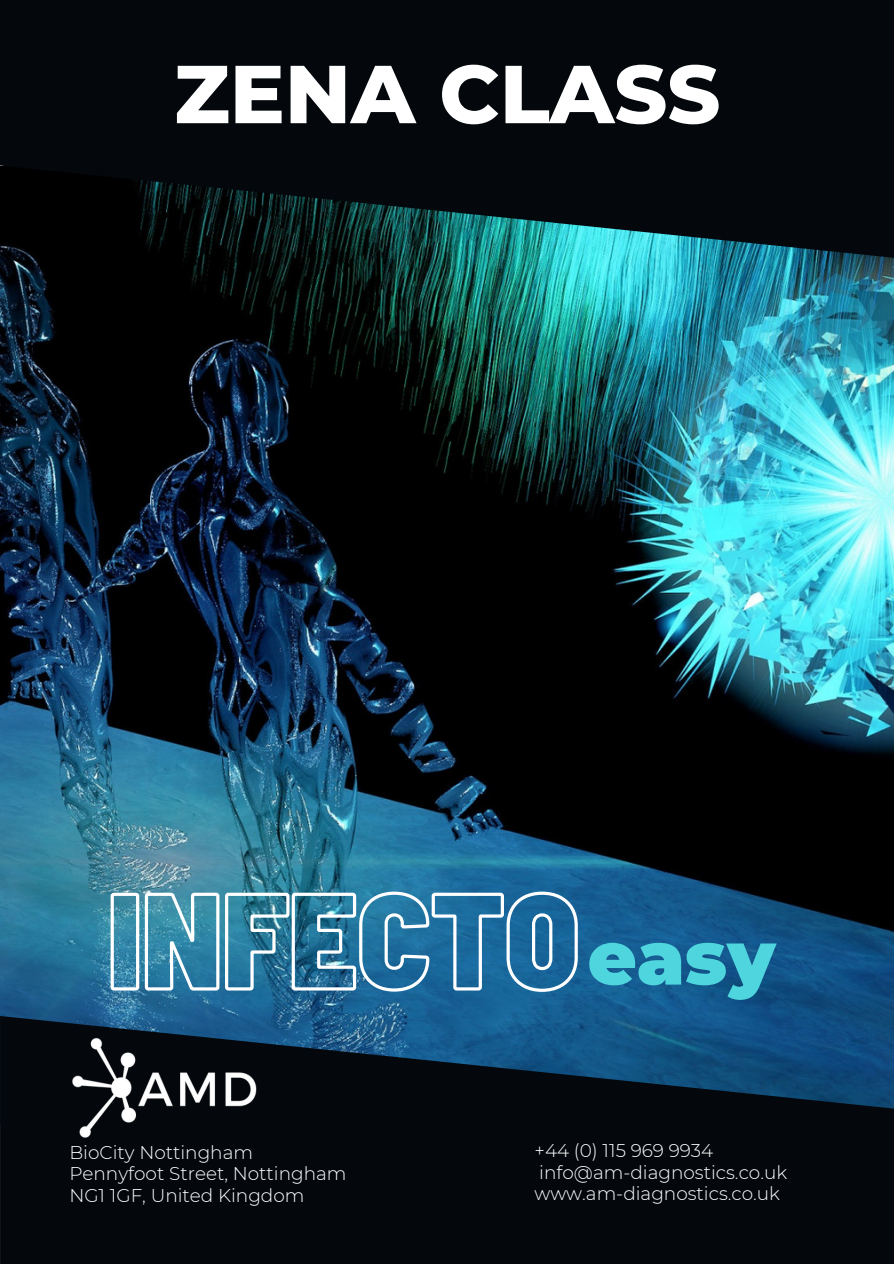
<style>
.page{position:relative;width:894px;height:1264px;background:#fff}
.page>*{position:absolute;margin:0;border:0;box-sizing:border-box;transform-origin:0 0}
.t1{font:800 81.9px "Montserrat";color:#fff}
.t2{font:900 75px "Montserrat";color:#4fd5dd}
.t3{font:300 18.45px "Montserrat";color:#fff}
</style>
<div class="page">
<img style="left:0;top:258px;width:893px;height:757px">
<svg style="left:0;top:1015px;width:893px;height:248px;background:#071726"></svg>
<svg style="left:0;top:0;width:893px;height:258px;background:#061015"></svg>
<img style="left:69px;top:1035px;width:192px;height:105px">
<svg style="left:109px;top:890px;width:470px;height:103px;background:#4a8cad"></svg>
<p class="t1" style="left:174px;top:44px;width:547px">ZENA CLASS</p>
<p class="t3" style="left:69px;top:1140px;width:185px">BioCity Nottingham</p>
<p class="t3" style="left:69px;top:1162px;width:279px">Pennyfoot Street, Nottingham</p>
<p class="t3" style="left:69px;top:1183px;width:236px">NG1 1GF, United Kingdom</p>
<p class="t2" style="left:587px;top:912px;width:189px">easy</p>
<p class="t3" style="left:534px;top:1139px;width:180px">+44 (0) 115 969 9934</p>
<p class="t3" style="left:539px;top:1160px;width:249px">info@am-diagnostics.co.uk</p>
<p class="t3" style="left:534px;top:1182px;width:247px">www.am-diagnostics.co.uk</p>
</div>
